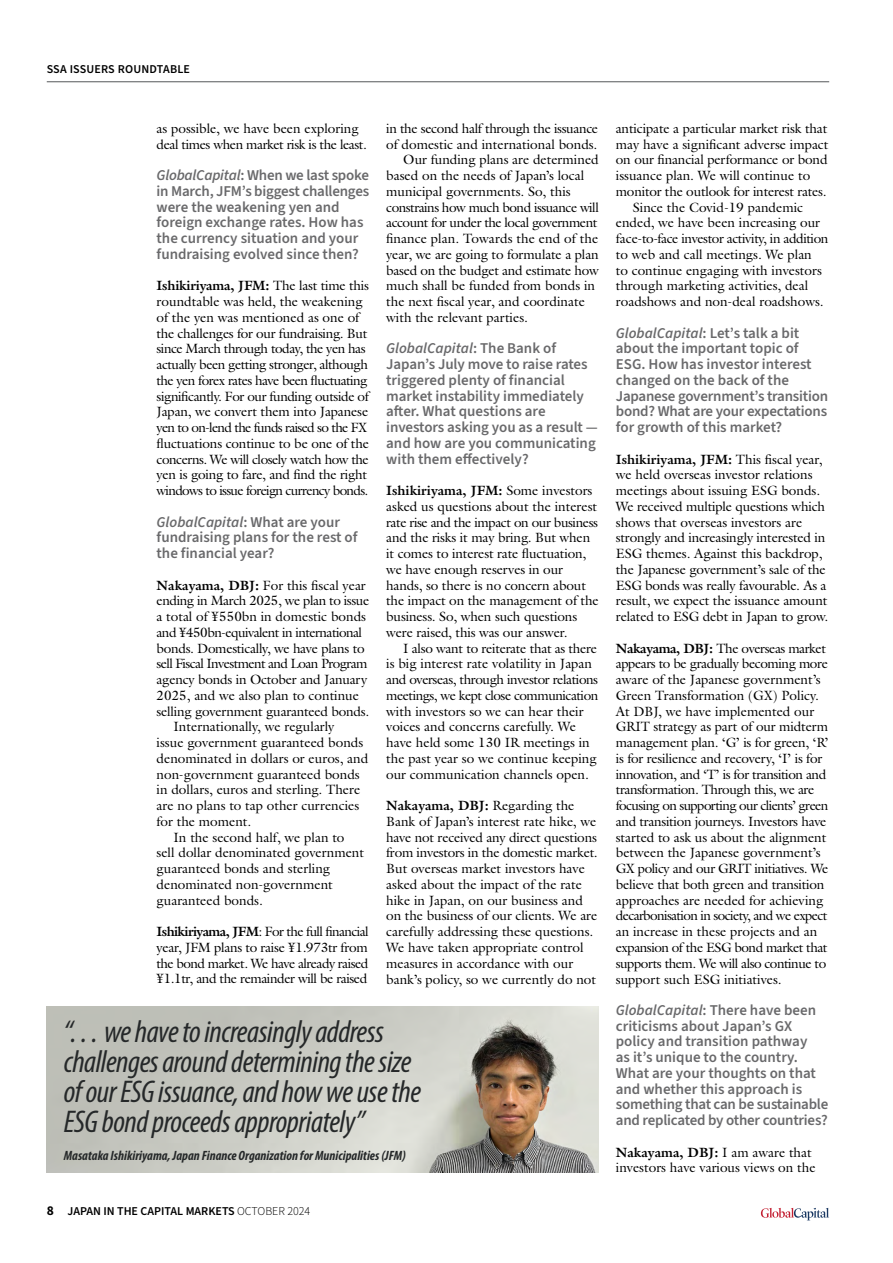
<style>
.page{position:relative;width:893px;height:1263px;background:#fff}
.page>*{position:absolute;margin:0;border:0;box-sizing:border-box;transform-origin:0 0}
.t1{font:italic condensed 31.5px/30px "Myriad Pro";letter-spacing:-.015em;color:#252829}
.t2{font:600 15px/15.8px "Source Sans 3";color:#69696b}
.t3{font:13.5px/15.8px "Galliard Pro";letter-spacing:-.01em;color:#000}
.t4{font:13.5px/15.8px "Galliard Pro";letter-spacing:-.03em;color:#000}
.t5{font:italic 700 condensed 13.5px "Myriad Pro";color:#252829}
.t6{font:13.5px "Galliard Pro";letter-spacing:-.035em;color:#000}
.t7{font:13.5px "Galliard Pro";letter-spacing:-.04em;color:#000}
.t8{font:13.5px "Galliard Pro";letter-spacing:-.045em;color:#000}
.t9{font:600 12px "Source Sans 3";color:#000}
.s1{font-style:italic}
.s2{font-weight:700}
.s3{font-weight:700;font-size:13.5px}
.s4{font-weight:300}
</style>
<div class="page">
<svg style="left:761px;top:1208px;width:68px;height:12px"></svg>
<hr style="left:47px;top:82px;width:782px;height:1px;background:#55585a">
<img style="left:46px;top:1007px;width:553px;height:165px">
<p class="t9" style="left:47px;top:62px;width:145px">SSA ISSUERS ROUNDTABLE</p>
<p class="t4" style="left:157px;top:120px;width:212px">as possible, we have been exploring deal times when market risk is the least.</p>
<p class="t2" style="left:157px;top:167px;width:214px"><span class="s1">GlobalCapital</span>: When we last spoke in March, JFM’s biggest challenges were the weakening yen and foreign exchange rates. How has the currency situation and your fundraising evolved since then?</p>
<p class="t4" style="left:157px;top:278px;width:214px"><span class="s2">Ishikiriyama, JFM:</span> The last time this roundtable was held, the weakening of the yen was mentioned as one of the challenges for our fundraising. But since March through today, the yen has actually been getting stronger, although the yen forex rates have been fluctuating significantly. For our funding outside of Japan, we convert them into Japanese yen to on-lend the funds raised so the FX fluctuations continue to be one of the concerns. We will closely watch how the yen is going to fare, and find the right windows to issue foreign currency bonds.</p>
<p class="t2" style="left:157px;top:514px;width:202px"><span class="s1">GlobalCapital</span>: What are your fundraising plans for the rest of the financial year?</p>
<p class="t3" style="left:157px;top:577px;width:211px"><span class="s2">Nakayama, DBJ:</span> For this fiscal year</p>
<p class="t4" style="left:157px;top:593px;width:214px">ending in March 2025, we plan to issue</p>
<p class="t3" style="left:157px;top:608px;width:211px">a total of ¥550bn in domestic bonds</p>
<p class="t7" style="left:157px;top:623px;width:207px">and ¥450bn-equivalent in international</p>
<p class="t3" style="left:157px;top:640px;width:209px">bonds. Domestically, we have plans to</p>
<p class="t8" style="left:157px;top:655px;width:212px">sell Fiscal Investment and Loan Program</p>
<p class="t3" style="left:157px;top:671px;width:212px">agency bonds in October and January</p>
<p class="t3" style="left:157px;top:687px;width:204px">2025, and we also plan to continue</p>
<p class="t3" style="left:157px;top:703px;width:214px">selling government guaranteed bonds.</p>
<p class="t3" style="left:174px;top:719px;width:162px">Internationally, we regularly</p>
<p class="t3" style="left:157px;top:734px;width:208px">issue government guaranteed bonds</p>
<p class="t3" style="left:157px;top:750px;width:213px">denominated in dollars or euros, and</p>
<p class="t3" style="left:157px;top:766px;width:205px">non-government guaranteed bonds</p>
<p class="t3" style="left:157px;top:782px;width:205px">in dollars, euros and sterling. There</p>
<p class="t3" style="left:157px;top:797px;width:204px">are no plans to tap other currencies</p>
<p class="t3" style="left:157px;top:813px;width:96px">for the moment.</p>
<p class="t3" style="left:174px;top:829px;width:172px">In the second half, we plan to</p>
<p class="t3" style="left:157px;top:845px;width:209px">sell dollar denominated government</p>
<p class="t3" style="left:157px;top:860px;width:175px">guaranteed bonds and sterling</p>
<p class="t3" style="left:157px;top:876px;width:178px">denominated non-government</p>
<p class="t3" style="left:157px;top:892px;width:108px">guaranteed bonds.</p>
<p class="t3" style="left:157px;top:923px;width:214px;text-align:justify"><span class="s2">Ishikiriyama, JFM</span>: For the full financial year, JFM plans to raise ¥1.973tr from the bond market. We have already raised ¥1.1tr, and the remainder will be raised</p>
<p class="t3" style="left:386px;top:120px;width:213px">in the second half through the issuance</p>
<p class="t3" style="left:386px;top:136px;width:213px">of domestic and international bonds.</p>
<p class="t3" style="left:403px;top:152px;width:197px">Our funding plans are determined</p>
<p class="t3" style="left:386px;top:167px;width:200px">based on the needs of Japan’s local</p>
<p class="t3" style="left:386px;top:183px;width:186px">municipal governments. So, this</p>
<p class="t6" style="left:386px;top:198px;width:214px">constrains how much bond issuance will</p>
<p class="t6" style="left:386px;top:214px;width:213px">account for under the local government</p>
<p class="t3" style="left:386px;top:230px;width:214px">finance plan. Towards the end of the</p>
<p class="t3" style="left:386px;top:246px;width:214px">year, we are going to formulate a plan</p>
<p class="t3" style="left:386px;top:262px;width:214px">based on the budget and estimate how</p>
<p class="t3" style="left:386px;top:278px;width:210px">much shall be funded from bonds in</p>
<p class="t3" style="left:386px;top:293px;width:200px">the next fiscal year, and coordinate</p>
<p class="t3" style="left:386px;top:309px;width:143px">with the relevant parties.</p>
<p class="t2" style="left:386px;top:340px;width:213px"><span class="s1">GlobalCapital</span>: The Bank of<br>Japan’s July move to raise rates triggered plenty of financial market instability immediately after. What questions are investors asking you as a result — and how are you communicating with them effectively?</p>
<p class="t3" style="left:386px;top:482px;width:214px"><span class="s2">Ishikiriyama, JFM:</span> Some investors asked us questions about the interest rate rise and the impact on our business and the risks it may bring. But when it comes to interest rate fluctuation, we have enough reserves in our hands, so there is no concern about the impact on the management of the business. So, when such questions were raised, this was our answer.</p>
<p class="t3" style="left:386px;top:640px;width:214px;text-indent:17px">I also want to reiterate that as there is big interest rate volatility in Japan and overseas, through investor relations meetings, we kept close communication with investors so we can hear their voices and concerns carefully. We have held some 130 IR meetings in the past year so we continue keeping our communication channels open.</p>
<p class="t3" style="left:386px;top:797px;width:213px"><span class="s2">Nakayama, DBJ:</span> Regarding the Bank of Japan’s interest rate hike, we have not received any direct questions from investors in the domestic market.<br>But overseas market investors have asked about the impact of the rate hike in Japan, on our business and on the business of our clients. We are carefully addressing these questions.<br>We have taken appropriate control measures in accordance with our bank’s policy, so we currently do not</p>
<h1 class="t1" style="left:64px;top:1017px;width:359px">“… we have to increasingly address challenges around determining the size of our ESG issuance, and how we use the ESG bond proceeds appropriately”</h1>
<p class="t5" style="left:64px;top:1147px;width:344px">Masataka Ishikiriyama, Japan Finance Organization for Municipalities (JFM)</p>
<p class="t9" style="left:47px;top:1204px;width:265px"><span class="s3">8</span> JAPAN IN THE CAPITAL MARKETS <span class="s4">OCTOBER 2024</span></p>
<p class="t3" style="left:616px;top:120px;width:213px">anticipate a particular market risk that</p>
<p class="t3" style="left:616px;top:136px;width:214px">may have a significant adverse impact</p>
<p class="t3" style="left:616px;top:152px;width:213px">on our financial performance or bond</p>
<p class="t3" style="left:616px;top:167px;width:196px">issuance plan. We will continue to</p>
<p class="t3" style="left:616px;top:183px;width:212px">monitor the outlook for interest rates.</p>
<p class="t3" style="left:633px;top:199px;width:172px">Since the Covid-19 pandemic</p>
<p class="t3" style="left:616px;top:215px;width:206px">ended, we have been increasing our</p>
<p class="t4" style="left:616px;top:230px;width:214px">face-to-face investor activity, in addition</p>
<p class="t3" style="left:616px;top:246px;width:197px">to web and call meetings. We plan</p>
<p class="t3" style="left:616px;top:262px;width:208px">to continue engaging with investors</p>
<p class="t3" style="left:616px;top:278px;width:194px">through marketing activities, deal</p>
<p class="t3" style="left:616px;top:293px;width:209px">roadshows and non-deal roadshows.</p>
<p class="t2" style="left:616px;top:325px;width:214px"><span class="s1">GlobalCapital</span>: Let’s talk a bit about the important topic of<br>ESG. How has investor interest changed on the back of the<br>Japanese government’s transition bond? What are your expectations for growth of this market?</p>
<p class="t3" style="left:616px;top:451px;width:214px"><span class="s2">Ishikiriyama, JFM:</span> This fiscal year, we held overseas investor relations meetings about issuing ESG bonds.<br>We received multiple questions which shows that overseas investors are strongly and increasingly interested in ESG themes. Against this backdrop, the Japanese government’s sale of the ESG bonds was really favourable. As a result, we expect the issuance amount related to ESG debt in Japan to grow.</p>
<p class="t3" style="left:616px;top:640px;width:214px"><span class="s2">Nakayama, DBJ:</span> The overseas market appears to be gradually becoming more aware of the Japanese government’s Green Transformation (GX) Policy.<br>At DBJ, we have implemented our GRIT strategy as part of our midterm management plan. ‘G’ is for green, ‘R’ is for resilience and recovery, ‘I’ is for innovation, and ‘T’ is for transition and transformation. Through this, we are focusing on supporting our clients’ green and transition journeys. Investors have started to ask us about the alignment between the Japanese government’s GX policy and our GRIT initiatives. We believe that both green and transition approaches are needed for achieving decarbonisation in society, and we expect an increase in these projects and an expansion of the ESG bond market that supports them. We will also continue to support such ESG initiatives.</p>
<p class="t2" style="left:616px;top:1002px;width:214px"><span class="s1">GlobalCapital</span>: There have been criticisms about Japan’s GX policy and transition pathway<br>as it’s unique to the country.<br>What are your thoughts on that and whether this approach is something that can be sustainable and replicated by other countries?</p>
<p class="t3" style="left:616px;top:1144px;width:201px"><span class="s2">Nakayama, DBJ:</span> I am aware that investors have various views on the</p>
</div>
